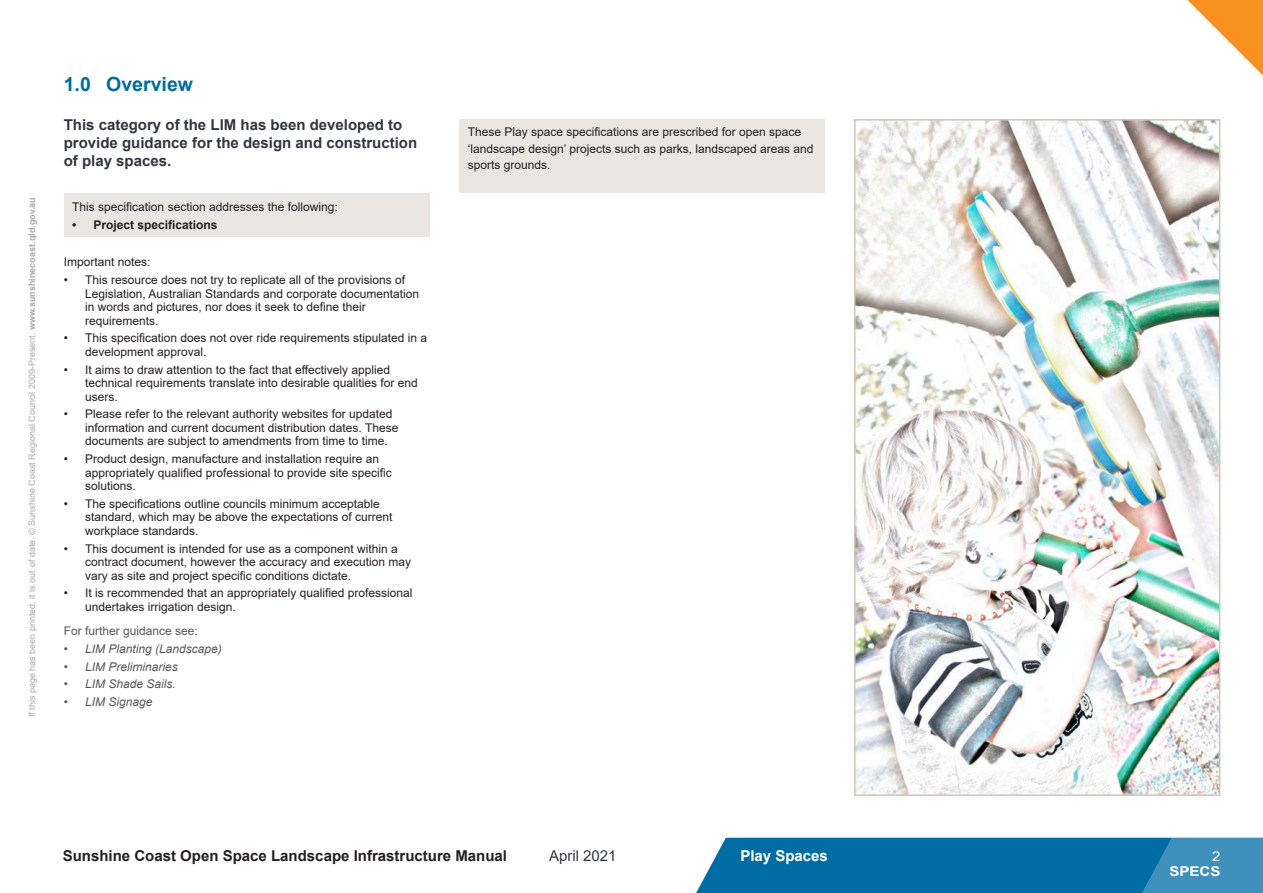
<style>
.page{position:relative;width:1263px;height:893px;background:#fff}
.page>*{position:absolute;margin:0;border:0;box-sizing:border-box;transform-origin:0 0}
.t1{font:700 19.5px "Arial";color:#006ca4}
.LIM_Intro_text{font:700 15px/18px "Arial";color:#323640}
.t2{font:700 15px "Arial";color:#231f20}
.t3{font:700 15px "Arial";color:#fff}
.t4{font:15px "Arial";color:#323640}
.t5{font:700 13.5px "Arial";color:#fff;scale:1.11 1}
.t6{font:13.5px "Arial";color:#fff;scale:1.11 1}
.LIM_Bullet_stem{font:12px/13.5px "Arial";color:#231f20}
.t7{font:italic 12px "Arial";color:#57585a}
.t8{font:700 12px "Arial";color:#231f20}
.LIM_Further_guidance{font:12px "Arial";color:#57585a}
.t9{font:9px "Arial";color:#a8a9ad}
.s1{font-weight:700}
</style>
<div class="page">
<svg style="left:1187px;top:0;width:76px;height:76px"></svg>
<svg style="left:696px;top:838px;width:567px;height:55px;background:#1377aa"></svg>
<div style="left:64px;top:194px;width:365px;height:43px;background:#eae7e3"></div>
<div style="left:459px;top:119px;width:366px;height:74px;background:#eae7e3"></div>
<img style="left:857px;top:122px;width:360px;height:671px">
<div style="left:854px;top:119px;width:366px;height:677px;border:2px solid #ccc8bd"></div>
<p class="t9" style="left:26px;top:717px;width:521px;rotate:-90deg">If this page has been printed, it is out of date. © Sunshine Coast Regional Council 2009-Present. <span class="s1">www.sunshinecoast.qld.gov.au</span></p>
<p class="t1" style="left:64px;top:70px;width:131px">1.0 Overview</p>
<p class="LIM_Intro_text" style="left:64px;top:116px;width:355px">This category of the LIM has been developed to provide guidance for the design and construction of play spaces.</p>
<p class="LIM_Bullet_stem" style="left:72px;top:200px;width:267px">This specification section addresses the following:</p>
<p class="t8" style="left:72px;top:216px;width:147px">• Project specifications</p>
<p class="LIM_Bullet_stem" style="left:64px;top:255px;width:88px">Important notes:</p>
<p class="LIM_Bullet_stem" style="left:85px;top:273px;width:336px;text-indent:-21px">• This resource does not try to replicate all of the provisions of Legislation, Australian Standards and corporate documentation in words and pictures, nor does it seek to define their requirements.</p>
<p class="LIM_Bullet_stem" style="left:85px;top:331px;width:344px;text-indent:-21px">• This specification does not over ride requirements stipulated in a development approval.</p>
<p class="LIM_Bullet_stem" style="left:85px;top:363px;width:334px;text-indent:-21px">• It aims to draw attention to the fact that effectively applied technical requirements translate into desirable qualities for end users.</p>
<p class="LIM_Bullet_stem" style="left:85px;top:407px;width:315px;text-indent:-21px">• Please refer to the relevant authority websites for updated information and current document distribution dates. These documents are subject to amendments from time to time.</p>
<p class="LIM_Bullet_stem" style="left:85px;top:452px;width:308px;text-indent:-21px">• Product design, manufacture and installation require an appropriately qualified professional to provide site specific solutions.</p>
<p class="LIM_Bullet_stem" style="left:85px;top:497px;width:309px;text-indent:-21px">• The specifications outline councils minimum acceptable standard, which may be above the expectations of current workplace standards.</p>
<p class="LIM_Bullet_stem" style="left:85px;top:542px;width:328px;text-indent:-21px">• This document is intended for use as a component within a contract document, however the accuracy and execution may vary as site and project specific conditions dictate.</p>
<p class="LIM_Bullet_stem" style="left:85px;top:586px;width:329px;text-indent:-21px">• It is recommended that an appropriately qualified professional undertakes irrigation design.</p>
<p class="LIM_Further_guidance" style="left:64px;top:623px;width:136px">For further guidance see:</p>
<p class="t7" style="left:64px;top:641px;width:159px">• LIM Planting (Landscape)</p>
<p class="t7" style="left:64px;top:659px;width:115px">• LIM Preliminaries</p>
<p class="t7" style="left:64px;top:676px;width:113px">• LIM Shade Sails.</p>
<p class="t7" style="left:64px;top:694px;width:90px">• LIM Signage</p>
<p class="LIM_Bullet_stem" style="left:468px;top:124px;width:347px;line-height:16.5px">These Play space specifications are prescribed for open space ‘landscape design’ projects such as parks, landscaped areas and sports grounds.</p>
<p class="t2" style="left:63px;top:845px;width:446px">Sunshine Coast Open Space Landscape Infrastructure Manual</p>
<p class="t4" style="left:549px;top:846px;width:69px">April 2021</p>
<p class="t3" style="left:740px;top:845px;width:89px">Play Spaces</p>
<p class="t6" style="left:1212px;top:847px;width:9px">2</p>
<p class="t5" style="left:1169px;top:862px;width:47px">SPECS</p>
</div>
